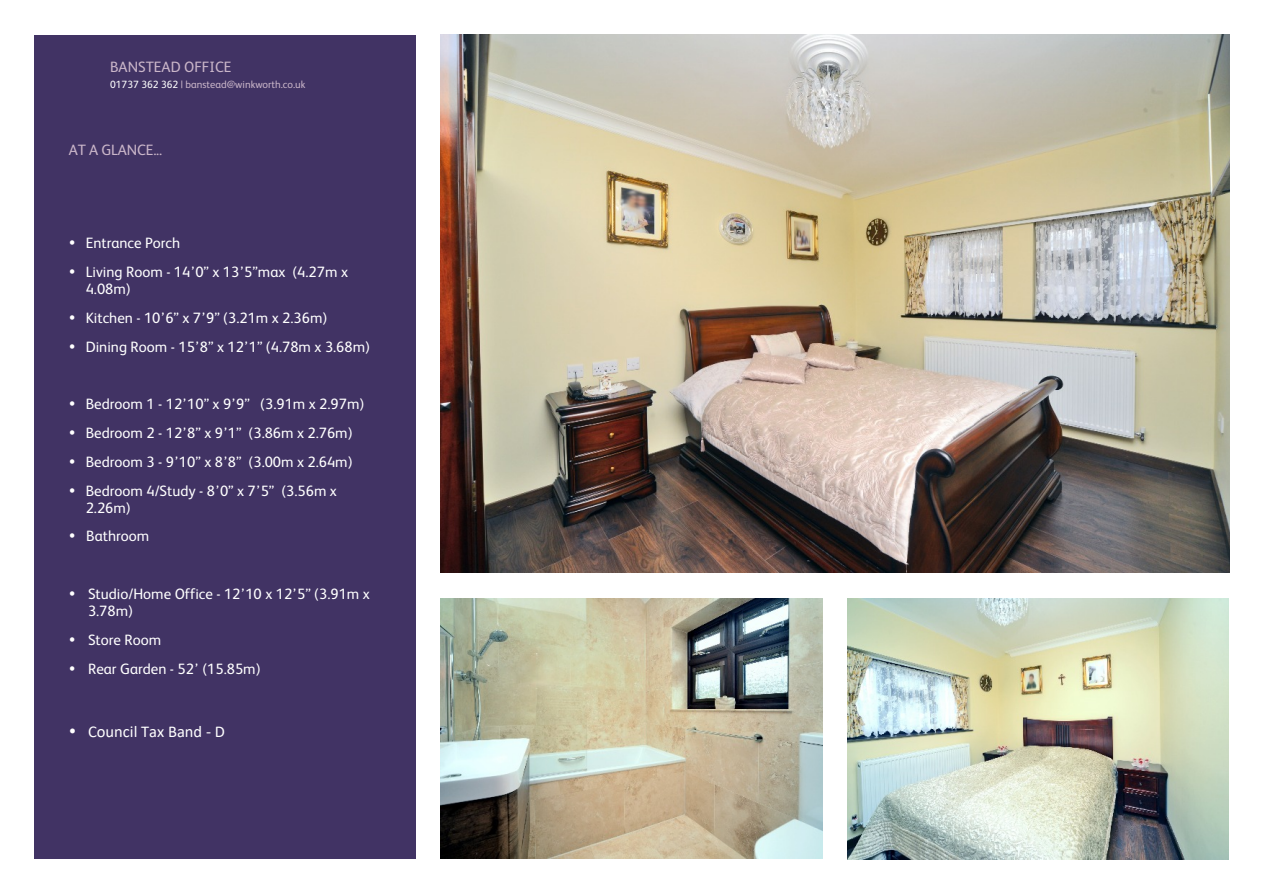
<style>
.page{position:relative;width:1263px;height:893px;background:#fff}
.page>*{position:absolute;margin:0;border:0;box-sizing:border-box;transform-origin:0 0}
.t1{font:16.5px "Calibri";color:#fff}
.t2{font:15px/28.8px "FS Albert";color:#fff}
.t3{font:15px "FS Albert";color:#cab6c9}
.t4{font:10.5px "FS Albert";color:#cab6c9}
.s1{color:#fefefe}
</style>
<div class="page">
<div style="left:34px;top:36px;width:381px;height:823px;background:#413364"></div>
<img style="left:441px;top:34px;width:788px;height:538px">
<img style="left:848px;top:599px;width:381px;height:260px">
<img style="left:441px;top:599px;width:381px;height:260px">
<p class="t3" style="left:110px;top:60px;width:123px">BANSTEAD OFFICE</p>
<p class="t4" style="left:110px;top:80px;width:197px"><span class="s1">01737 362 362</span> | banstead@winkworth.co.uk</p>
<p class="t3" style="left:69px;top:144px;width:95px">AT A GLANCE...</p>
<p class="t2" style="left:86px;top:230px;width:264px">Entrance Porch<br>Living Room - 14’0” x 13’5”max (4.27m x</p>
<p class="t2" style="left:86px;top:275px;width:286px">4.08m)<br>Kitchen - 10’6” x 7’9” (3.21m x 2.36m)<br>Dining Room - 15’8” x 12’1” (4.78m x 3.68m)</p>
<p class="t2" style="left:86px;top:391px;width:280px">Bedroom 1 - 12’10” x 9’9” (3.91m x 2.97m)<br>Bedroom 2 - 12’8” x 9’1” (3.86m x 2.76m)<br>Bedroom 3 - 9’10” x 8’8” (3.00m x 2.64m)<br>Bedroom 4/Study - 8’0” x 7’5” (3.56m x</p>
<p class="t2" style="left:86px;top:494px;width:65px">2.26m)<br>Bathroom</p>
<p class="t2" style="left:88px;top:587px;width:283px;line-height:16.8px">Studio/Home Office - 12’10 x 12’5” (3.91m x<br>3.78m)</p>
<p class="t2" style="left:88px;top:626px;width:174px">Store Room<br>Rear Garden - 52’ (15.85m)</p>
<p class="t1" style="left:88px;top:724px;width:138px">Council Tax Band - D</p>
</div>
